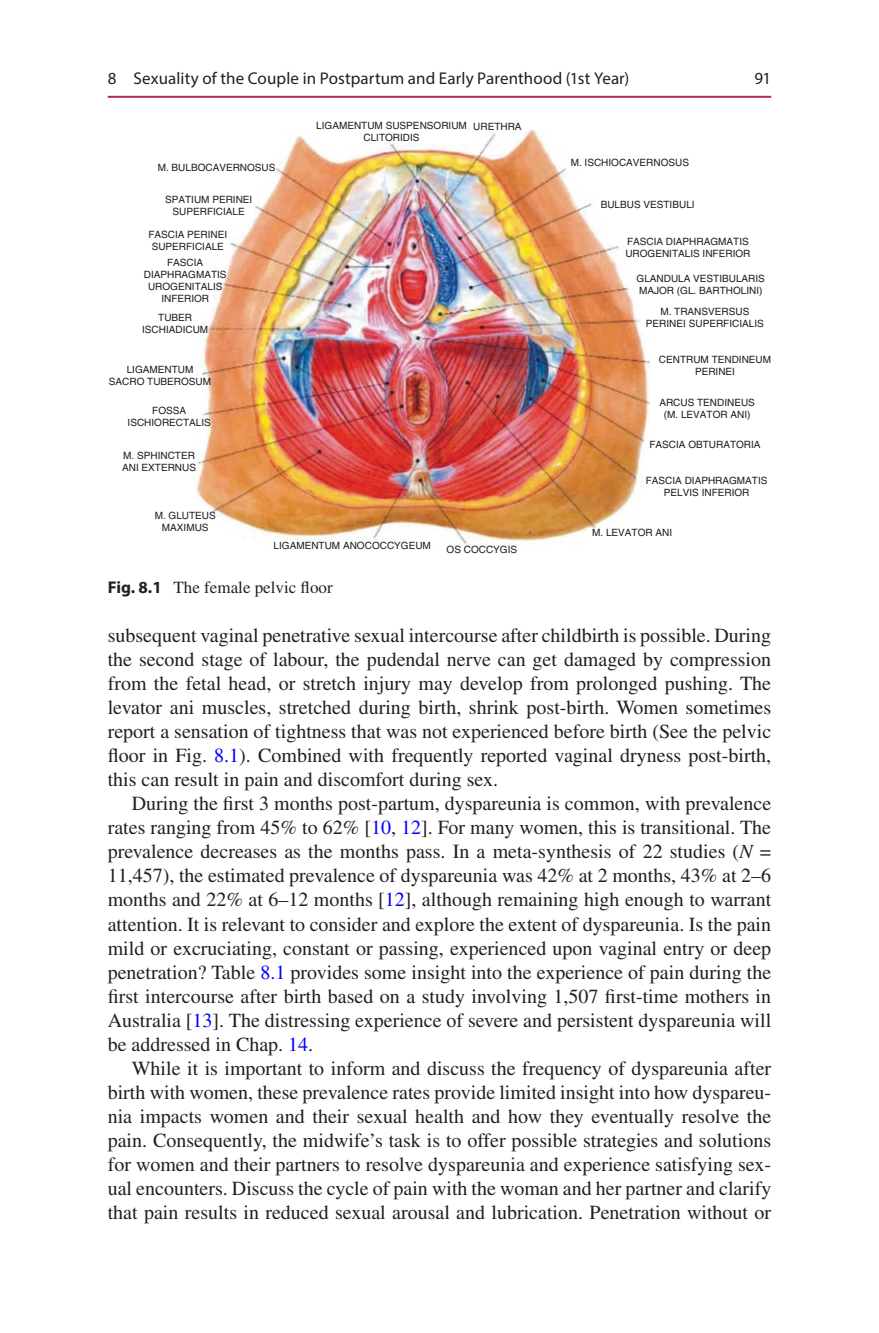
<style>
.page{position:relative;width:879px;height:1333px;background:#fff}
.page>*{position:absolute;margin:0;border:0;box-sizing:border-box;transform-origin:0 0}
.Text{font:20px/24px "Times LT Std";color:#231f20;text-align:justify}
.Text_flush{font:20px/24px "Times LT Std";color:#231f20;text-align:justify}
.t1{font:17px "Myriad Pro";letter-spacing:.005em;color:#231f20}
.t2{font:17px "Times LT Std";color:#231f20}
.t3{font:10px/12px "Helvetica";color:#1d1e1f;text-align:center}
.s1{font-family:"Myriad Pro";font-weight:700}
.s2{color:#00f}
.s3{font-style:italic}
</style>
<div class="page">
<img style="left:196px;top:130px;width:454px;height:416px">
<hr style="left:108px;top:96px;width:663px;height:2px;background:#b6274b">
<p class="t1" style="left:108px;top:68px;width:523px">8 Sexuality of the Couple in Postpartum and Early Parenthood (1st Year)</p>
<p class="t3" style="left:316px;top:120px;width:152px">LIGAMENTUM SUSPENSORIUM<br>CLITORIDIS</p>
<p class="t3" style="left:473px;top:120px;width:50px">URETHRA</p>
<p class="t1" style="left:754px;top:68px;width:18px">91</p>
<p class="t3" style="left:158px;top:161px;width:119px">M. BULBOCAVERNOSUS</p>
<p class="t3" style="left:165px;top:193px;width:89px">SPATIUM PERINEI<br>SUPERFICIALE</p>
<p class="t3" style="left:148px;top:229px;width:80px">FASCIA PERINEI<br>SUPERFICIALE</p>
<p class="t3" style="left:144px;top:256px;width:84px">FASCIA<br>DIAPHRAGMATIS<br>UROGENITALIS<br>INFERIOR</p>
<p class="t3" style="left:142px;top:311px;width:68px">TUBER<br>ISCHIADICUM</p>
<p class="t3" style="left:109px;top:363px;width:104px">LIGAMENTUM<br>SACRO TUBEROSUM</p>
<p class="t3" style="left:128px;top:404px;width:85px">FOSSA<br>ISCHIORECTALIS</p>
<p class="t3" style="left:122px;top:450px;width:75px;text-align:left">M. SPHINCTER<br>ANI EXTERNUS</p>
<p class="t3" style="left:155px;top:509px;width:63px">M. GLUTEUS<br>MAXIMUS</p>
<p class="t3" style="left:274px;top:539px;width:159px">LIGAMENTUM ANOCOCCYGEUM</p>
<p class="t3" style="left:446px;top:544px;width:72px">OS COCCYGIS</p>
<p class="t3" style="left:571px;top:156px;width:120px">M. ISCHIOCAVERNOSUS</p>
<p class="t3" style="left:601px;top:198px;width:95px">BULBUS VESTIBULI</p>
<p class="t3" style="left:625px;top:235px;width:127px;text-align:left">FASCIA DIAPHRAGMATIS<br>UROGENITALIS INFERIOR</p>
<p class="t3" style="left:636px;top:272px;width:130px;text-align:left">GLANDULA VESTIBULARIS<br>MAJOR (GL. BARTHOLINI)</p>
<p class="t3" style="left:646px;top:306px;width:119px">M. TRANSVERSUS<br>PERINEI SUPERFICIALIS</p>
<p class="t3" style="left:659px;top:354px;width:114px">CENTRUM TENDINEUM<br>PERINEI</p>
<p class="t3" style="left:659px;top:397px;width:97px">ARCUS TENDINEUS (M. LEVATOR ANI)</p>
<p class="t3" style="left:649px;top:439px;width:113px">FASCIA OBTURATORIA</p>
<p class="t3" style="left:646px;top:474px;width:123px">FASCIA DIAPHRAGMATIS<br>PELVIS INFERIOR</p>
<p class="t3" style="left:592px;top:526px;width:82px">M. LEVATOR ANI</p>
<p class="t2" style="left:108px;top:577px;width:226px"><span class="s1">Fig. 8.1</span> The female pelvic floor</p>
<p class="Text_flush" style="left:108px;top:623px;width:665px">subsequent vaginal penetrative sexual intercourse after childbirth is possible. During the second stage of labour, the pudendal nerve can get damaged by compression from the fetal head, or stretch injury may develop from prolonged pushing. The levator ani muscles, stretched during birth, shrink post-birth. Women sometimes report a sensation of tightness that was not experienced before birth (See the pelvic floor in Fig. <span class="s2">8.1</span>). Combined with frequently reported vaginal dryness post-birth, this can result in pain and discomfort during sex.</p>
<p class="Text" style="left:108px;top:791px;width:665px;text-indent:24px">During the first 3 months post-partum, dyspareunia is common, with prevalence rates ranging from 45% to 62% [<span class="s2">10</span>, <span class="s2">12</span>]. For many women, this is transitional. The prevalence decreases as the months pass. In a meta-synthesis of 22 studies (<span class="s3">N</span> = 11,457), the estimated prevalence of dyspareunia was 42% at 2 months, 43% at 2–6 months and 22% at 6–12 months [<span class="s2">12</span>], although remaining high enough to warrant attention. It is relevant to consider and explore the extent of dyspareunia. Is the pain mild or excruciating, constant or passing, experienced upon vaginal entry or deep penetration? Table <span class="s2">8.1</span> provides some insight into the experience of pain during the first intercourse after birth based on a study involving 1,507 first-time mothers in Australia [<span class="s2">13</span>]. The distressing experience of severe and persistent dyspareunia will be addressed in Chap. <span class="s2">14</span>.</p>
<p class="Text" style="left:108px;top:1055px;width:665px;text-indent:24px">While it is important to inform and discuss the frequency of dyspareunia after birth with women, these prevalence rates provide limited insight into how dyspareu&shy;nia impacts women and their sexual health and how they eventually resolve the pain. Consequently, the midwife’s task is to offer possible strategies and solutions for women and their partners to resolve dyspareunia and experience satisfying sex&shy;ual encounters. Discuss the cycle of pain with the woman and her partner and clarify that pain results in reduced sexual arousal and lubrication. Penetration without or</p>
</div>
